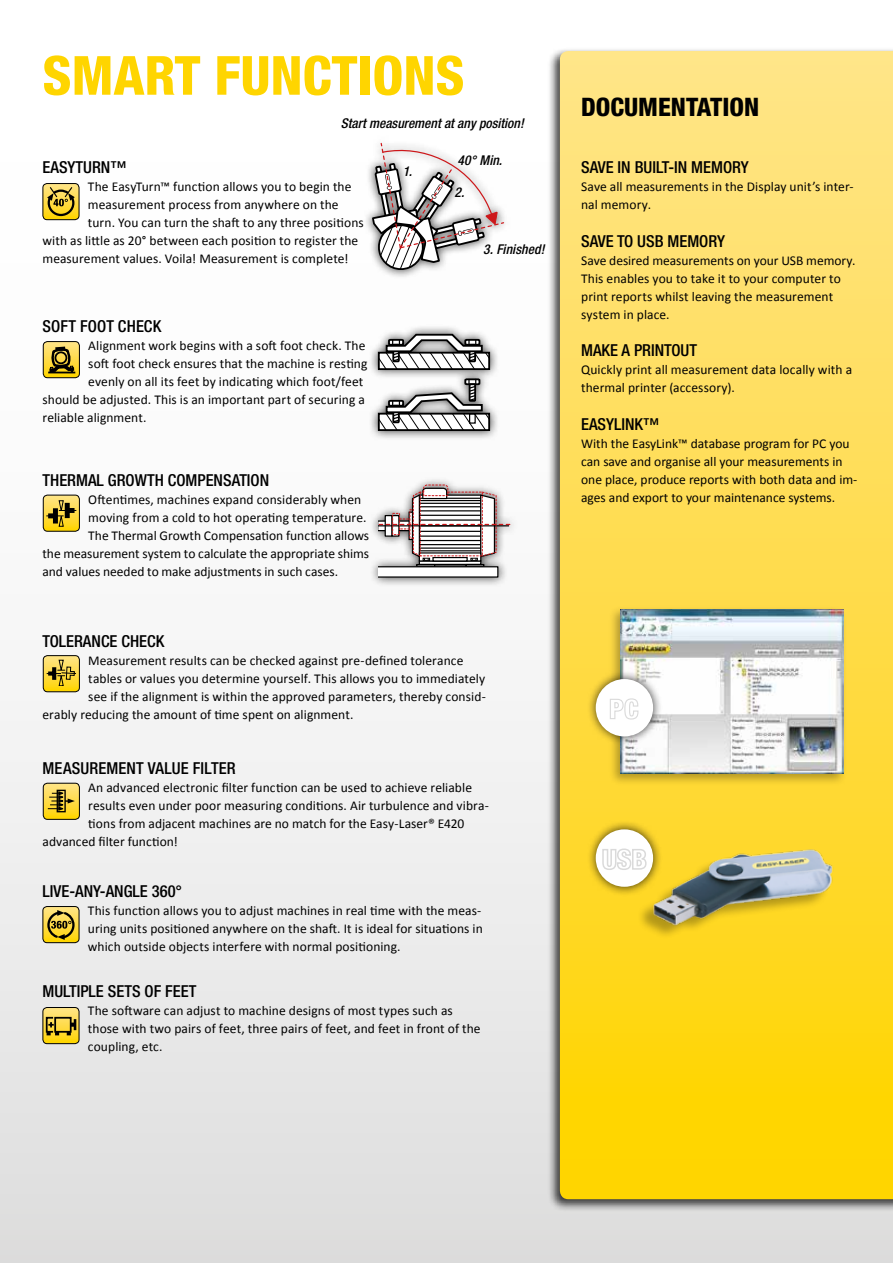
<style>
.page{position:relative;width:893px;height:1263px;background:#fff}
.page>*{position:absolute;margin:0;border:0;box-sizing:border-box;transform-origin:0 0}
.t1{font:800 condensed 54px "Helvetica Neue";color:#ffd500}
.t2{font:800 condensed 25.5px "Helvetica Neue";color:#000}
.t3{font:500 condensed 16.5px "Helvetica Neue";color:#000}
.t4{font:13.5px/18px "Calibri";letter-spacing:.005em;color:#000}
.t5{font:italic 500 condensed 13.5px "Helvetica Neue";color:#000}
</style>
<div class="page">
<div style="left:0;top:0;width:893px;height:1263px;background:linear-gradient(to bottom,#fff,#e2e2e2)"></div>
<div style="left:547px;top:47px;width:346px;height:1165px;background:#000;opacity:.75"></div>
<svg style="left:560px;top:51px;width:333px;height:1148px"></svg>
<div style="left:608px;top:605px;width:239px;height:181px;background:#000;opacity:.3"></div>
<img style="left:621px;top:609px;width:222px;height:164px">
<div style="left:43px;top:783px;width:37px;height:37px;border:1px solid #000;border-radius:4px"></div>
<svg style="left:43px;top:783px;width:36px;height:36px"></svg>
<div style="left:43px;top:655px;width:37px;height:37px;border:1px solid #000;border-radius:4px"></div>
<svg style="left:43px;top:656px;width:36px;height:36px"></svg>
<svg style="left:43px;top:1007px;width:36px;height:37px"></svg>
<svg style="left:43px;top:906px;width:36px;height:37px"></svg>
<div style="left:369px;top:475px;width:150px;height:112px;background:#000;opacity:.75"></div>
<svg style="left:379px;top:485px;width:131px;height:93px"></svg>
<div style="left:363px;top:135px;width:149px;height:144px;background:#000;opacity:.75"></div>
<svg style="left:372px;top:143px;width:132px;height:127px"></svg>
<div style="left:368px;top:324px;width:132px;height:117px;background:#000;opacity:.75"></div>
<svg style="left:378px;top:334px;width:112px;height:36px"></svg>
<svg style="left:378px;top:377px;width:112px;height:54px"></svg>
<div style="left:43px;top:495px;width:37px;height:37px;border:1px solid #000;border-radius:4px"></div>
<svg style="left:43px;top:495px;width:36px;height:36px"></svg>
<div style="left:43px;top:341px;width:37px;height:37px;border:1px solid #000;border-radius:4px"></div>
<svg style="left:43px;top:342px;width:36px;height:36px"></svg>
<div style="left:43px;top:183px;width:36px;height:37px;border:1px solid #000;border-radius:4px"></div>
<svg style="left:43px;top:184px;width:36px;height:36px"></svg>
<img style="left:640px;top:836px;width:203px;height:104px">
<div style="left:586px;top:670px;width:77px;height:76px;background:#000;opacity:.75"></div>
<div style="left:596px;top:679px;width:57px;height:57px;background:#fff;border-radius:50%"></div>
<div style="left:586px;top:820px;width:77px;height:76px;background:#000;opacity:.75"></div>
<div style="left:596px;top:829px;width:57px;height:58px;background:#fff;border-radius:50%"></div>
<svg style="left:602px;top:848px;width:45px;height:22px"></svg>
<svg style="left:610px;top:698px;width:29px;height:22px"></svg>
<h1 class="t1" style="left:43px;top:42px;width:423px">SMART FUNCTIONS</h1>
<p class="t5" style="left:341px;top:115px;width:184px">Start measurement at any position!</p>
<p class="t3" style="left:43px;top:158px;width:86px">EASYTURN™</p>
<p class="t4" style="left:88px;top:178px;width:265px">The EasyTurn™ function allows you to begin the</p>
<p class="t4" style="left:88px;top:196px;width:252px">measurement process from anywhere on the</p>
<p class="t4" style="left:88px;top:214px;width:277px">turn. You can turn the shaft to any three positions</p>
<p class="t4" style="left:43px;top:232px;width:317px">with as little as 20° between each position to register the</p>
<p class="t4" style="left:43px;top:250px;width:308px">measurement values. Voila! Measurement is complete!</p>
<p class="t3" style="left:43px;top:316px;width:120px">SOFT FOOT CHECK</p>
<p class="t4" style="left:88px;top:337px;width:279px">Alignment work begins with a soft foot check. The</p>
<p class="t4" style="left:88px;top:355px;width:281px">soft foot check ensures that the machine is resting</p>
<p class="t4" style="left:88px;top:373px;width:277px">evenly on all its feet by indicating which foot/feet</p>
<p class="t4" style="left:43px;top:391px;width:324px">should be adjusted. This is an important part of securing a</p>
<p class="t4" style="left:43px;top:409px;width:105px">reliable alignment.</p>
<p class="t3" style="left:43px;top:470px;width:228px">THERMAL GROWTH COMPENSATION</p>
<p class="t4" style="left:88px;top:491px;width:274px">Oftentimes, machines expand considerably when</p>
<p class="t4" style="left:88px;top:509px;width:280px">moving from a cold to hot operating temperature.</p>
<p class="t4" style="left:88px;top:527px;width:282px">The Thermal Growth Compensation function allows</p>
<p class="t4" style="left:43px;top:545px;width:328px">the measurement system to calculate the appropriate shims</p>
<p class="t4" style="left:43px;top:563px;width:297px">and values needed to make adjustments in such cases.</p>
<p class="t5" style="left:403px;top:163px;width:11px">1.</p>
<p class="t5" style="left:458px;top:152px;width:46px">40° Min.</p>
<p class="t5" style="left:455px;top:185px;width:11px">2.</p>
<p class="t5" style="left:483px;top:241px;width:63px">3. Finished!</p>
<p class="t3" style="left:43px;top:631px;width:123px">TOLERANCE CHECK</p>
<p class="t4" style="left:88px;top:651px;width:377px">Measurement results can be checked against pre-defined tolerance</p>
<p class="t4" style="left:88px;top:669px;width:398px">tables or values you determine yourself. This allows you to immediately</p>
<p class="t4" style="left:88px;top:687px;width:399px">see if the alignment is within the approved parameters, thereby consid-</p>
<p class="t4" style="left:43px;top:705px;width:312px">erably reducing the amount of time spent on alignment.</p>
<p class="t3" style="left:43px;top:758px;width:195px">MEASUREMENT VALUE FILTER</p>
<p class="t4" style="left:88px;top:779px;width:385px">An advanced electronic filter function can be used to achieve reliable</p>
<p class="t4" style="left:88px;top:797px;width:402px">results even under poor measuring conditions. Air turbulence and vibra-</p>
<p class="t4" style="left:88px;top:815px;width:378px">tions from adjacent machines are no match for the Easy-Laser® E420</p>
<p class="t4" style="left:43px;top:833px;width:137px">advanced filter function!</p>
<p class="t3" style="left:43px;top:882px;width:141px">LIVE-ANY-ANGLE 360°</p>
<p class="t4" style="left:88px;top:902px;width:396px;text-align:justify">This function allows you to adjust machines in real time with the meas&shy;uring units positioned anywhere on the shaft. It is ideal for situations in which outside objects interfere with normal positioning.</p>
<p class="t3" style="left:43px;top:981px;width:155px">MULTIPLE SETS OF FEET</p>
<p class="t4" style="left:88px;top:1001px;width:394px">The software can adjust to machine designs of most types such as those with two pairs of feet, three pairs of feet, and feet in front of the coupling, etc.</p>
<h2 class="t2" style="left:581px;top:91px;width:180px">DOCUMENTATION</h2>
<p class="t3" style="left:581px;top:158px;width:169px">SAVE IN BUILT-IN MEMORY</p>
<p class="t4" style="left:581px;top:178px;width:274px">Save all measurements in the Display unit’s inter&shy;nal memory.</p>
<p class="t3" style="left:581px;top:231px;width:145px">SAVE TO USB MEMORY</p>
<p class="t4" style="left:581px;top:252px;width:276px">Save desired measurements on your USB memory.<br>This enables you to take it to your computer to print reports whilst leaving the measurement system in place.</p>
<p class="t3" style="left:581px;top:341px;width:117px">MAKE A PRINTOUT</p>
<p class="t4" style="left:581px;top:361px;width:272px">Quickly print all measurement data locally with a thermal printer (accessory).</p>
<p class="t3" style="left:581px;top:414px;width:80px">EASYLINK™</p>
<p class="t4" style="left:581px;top:435px;width:278px">With the EasyLink™ database program for PC you can save and organise all your measurements in one place, produce reports with both data and im&shy;ages and export to your maintenance systems.</p>
</div>
